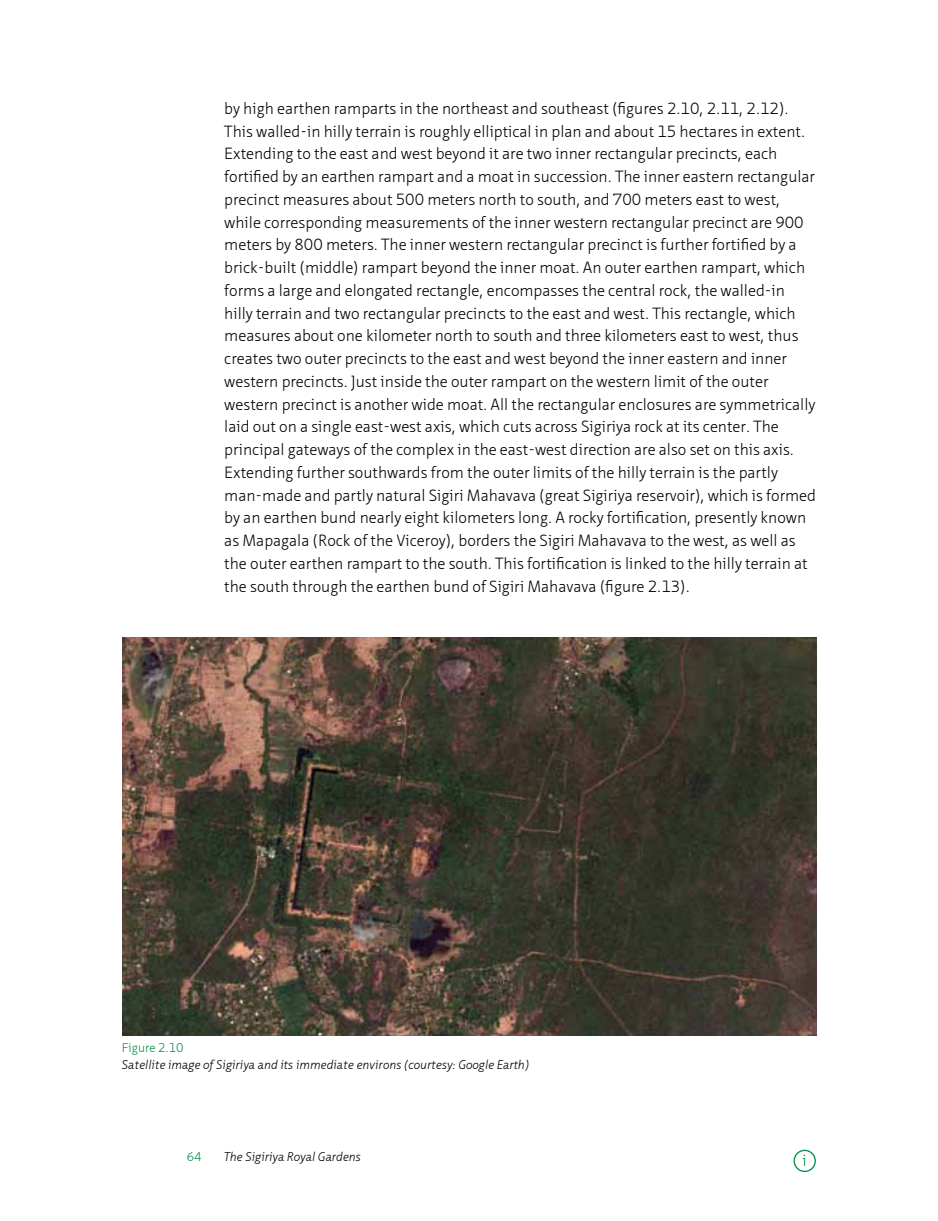
<style>
.page{position:relative;width:938px;height:1221px;background:#fff}
.page>*{position:absolute;margin:0;border:0;box-sizing:border-box;transform-origin:0 0}
.t1{font:300 15.75px/22.8px "Neue Sans";color:#000}
.t2{font:300 15.75px "Neue Sans";color:#008e49}
.t3{font:italic 300 12.25px "Neue Sans";color:#000}
.t4{font:300 12.25px "Neue Sans";color:#008e49}
</style>
<div class="page">
<img style="left:122px;top:637px;width:694px;height:398px">
<div style="left:793px;top:1149px;width:22px;height:22px;border:1px solid #008e49;border-radius:50%"></div>
<p class="t1" style="left:224px;top:97px;width:593px">by high earthen ramparts in the northeast and southeast (figures 2.10, 2.11, 2.12).<br>This walled-in hilly terrain is roughly elliptical in plan and about 15 hectares in extent.<br>Extending to the east and west beyond it are two inner rectangular precincts, each fortified by an earthen rampart and a moat in succession. The inner eastern rectangular precinct measures about 500 meters north to south, and 700 meters east to west, while corresponding measurements of the inner western rectangular precinct are 900 meters by 800 meters. The inner western rectangular precinct is further fortified by a brick-built (middle) rampart beyond the inner moat. An outer earthen rampart, which forms a large and elongated rectangle, encompasses the central rock, the walled-in hilly terrain and two rectangular precincts to the east and west. This rectangle, which measures about one kilometer north to south and three kilometers east to west, thus creates two outer precincts to the east and west beyond the inner eastern and inner western precincts. Just inside the outer rampart on the western limit of the outer western precinct is another wide moat. All the rectangular enclosures are symmetrically laid out on a single east-west axis, which cuts across Sigiriya rock at its center. The principal gateways of the complex in the east-west direction are also set on this axis.<br>Extending further southwards from the outer limits of the hilly terrain is the partly man-made and partly natural Sigiri Mahavava (great Sigiriya reservoir), which is formed by an earthen bund nearly eight kilometers long. A rocky fortification, presently known as Mapagala (Rock of the Viceroy), borders the Sigiri Mahavava to the west, as well as the outer earthen rampart to the south. This fortification is linked to the hilly terrain at the south through the earthen bund of Sigiri Mahavava (figure 2.13).</p>
<p class="t4" style="left:122px;top:1040px;width:63px">Figure 2.10</p>
<p class="t3" style="left:122px;top:1057px;width:409px">Satellite image of Sigiriya and its immediate environs (courtesy: Google Earth)</p>
<p class="t4" style="left:187px;top:1149px;width:16px">64</p>
<p class="t3" style="left:224px;top:1149px;width:138px">The Sigiriya Royal Gardens</p>
<p class="t2" style="left:802px;top:1151px;width:6px">i</p>
</div>
